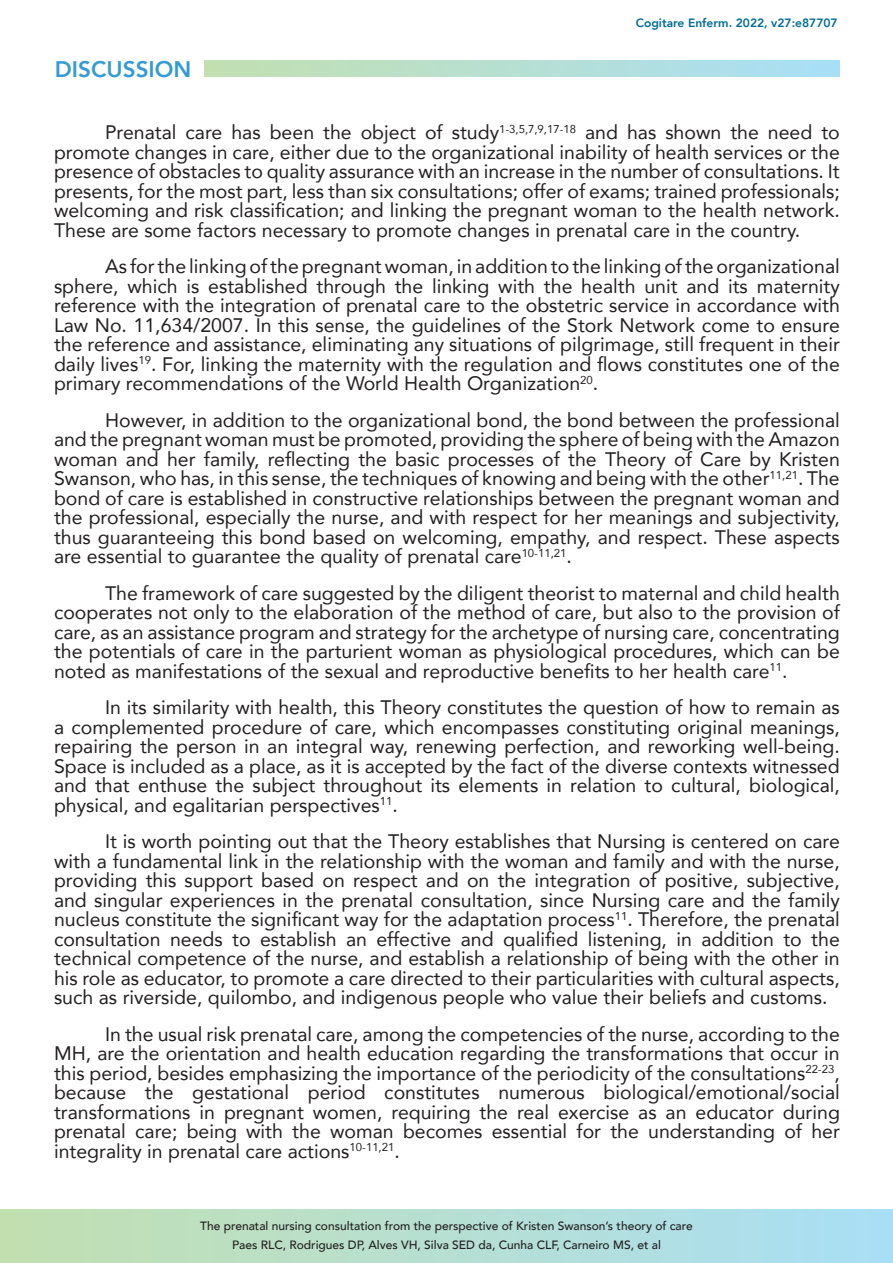
<style>
.page{position:relative;width:893px;height:1263px;background:#fff}
.page>*{position:absolute;margin:0;border:0;box-sizing:border-box;transform-origin:0 0}
.t1{font:800 22.5px "Avenir";color:#349bd3}
.TEXTO{font:19.5px/19.5px "Avenir";color:#231f20;text-align:justify}
.t2{font:500 12px/18.6px "Avenir";color:#231f20;text-align:center}
.t3{font:800 12px "Avenir";color:#006c95}
</style>
<div class="page">
<svg style="left:0;top:1209px;width:893px;height:54px;background:#b6dfd2"></svg>
<div style="left:205px;top:60px;width:635px;height:17px;background:linear-gradient(to right,#c3dfb0,#a9dff7)"></div>
<p class="t1" style="left:55px;top:48px;width:138px">DISCUSSION</p>
<p class="t3" style="left:636px;top:12px;width:203px">Cogitare Enferm. 2022, v27:e87707</p>
<p class="TEXTO" style="left:54px;top:122px;width:787px;text-indent:51px">Prenatal care has been the object of study<sup>1-3,5,7,9,17-18</sup> and has shown the need to promote changes in care, either due to the organizational inability of health services or the presence of obstacles to quality assurance with an increase in the number of consultations. It presents, for the most part, less than six consultations; offer of exams; trained professionals; welcoming and risk classification; and linking the pregnant woman to the health network.<br>These are some factors necessary to promote changes in prenatal care in the country.</p>
<p class="TEXTO" style="left:54px;top:256px;width:787px;text-indent:51px">As for the linking of the pregnant woman, in addition to the linking of the organizational sphere, which is established through the linking with the health unit and its maternity reference with the integration of prenatal care to the obstetric service in accordance with Law No. 11,634/2007. In this sense, the guidelines of the Stork Network come to ensure the reference and assistance, eliminating any situations of pilgrimage, still frequent in their daily lives<sup>19</sup>. For, linking the maternity with the regulation and flows constitutes one of the primary recommendations of the World Health Organization<sup>20</sup>.</p>
<p class="TEXTO" style="left:54px;top:409px;width:787px;text-indent:51px">However, in addition to the organizational bond, the bond between the professional and the pregnant woman must be promoted, providing the sphere of being with the Amazon woman and her family, reflecting the basic processes of the Theory of Care by Kristen Swanson, who has, in this sense, the techniques of knowing and being with the other<sup>11,21</sup>. The bond of care is established in constructive relationships between the pregnant woman and the professional, especially the nurse, and with respect for her meanings and subjectivity, thus guaranteeing this bond based on welcoming, empathy, and respect. These aspects are essential to guarantee the quality of prenatal care<sup>10-11,21</sup>.</p>
<p class="TEXTO" style="left:54px;top:582px;width:787px;text-indent:51px">The framework of care suggested by the diligent theorist to maternal and child health cooperates not only to the elaboration of the method of care, but also to the provision of care, as an assistance program and strategy for the archetype of nursing care, concentrating the potentials of care in the parturient woman as physiological procedures, which can be noted as manifestations of the sexual and reproductive benefits to her health care<sup>11</sup>.</p>
<p class="TEXTO" style="left:54px;top:697px;width:787px;text-indent:51px">In its similarity with health, this Theory constitutes the question of how to remain as a complemented procedure of care, which encompasses constituting original meanings, repairing the person in an integral way, renewing perfection, and reworking well-being.<br>Space is included as a place, as it is accepted by the fact of the diverse contexts witnessed and that enthuse the subject throughout its elements in relation to cultural, biological, physical, and egalitarian perspectives<sup>11</sup>.</p>
<p class="TEXTO" style="left:54px;top:831px;width:787px;text-indent:51px">It is worth pointing out that the Theory establishes that Nursing is centered on care with a fundamental link in the relationship with the woman and family and with the nurse, providing this support based on respect and on the integration of positive, subjective, and singular experiences in the prenatal consultation, since Nursing care and the family nucleus constitute the significant way for the adaptation process<sup>11</sup>. Therefore, the prenatal consultation needs to establish an effective and qualified listening, in addition to the technical competence of the nurse, and establish a relationship of being with the other in his role as educator, to promote a care directed to their particularities with cultural aspects, such as riverside, quilombo, and indigenous people who value their beliefs and customs.</p>
<p class="TEXTO" style="left:54px;top:1023px;width:787px;text-indent:51px">In the usual risk prenatal care, among the competencies of the nurse, according to the MH, are the orientation and health education regarding the transformations that occur in this period, besides emphasizing the importance of the periodicity of the consultations<sup>22-23</sup>, because the gestational period constitutes numerous biological/emotional/social transformations in pregnant women, requiring the real exercise as an educator during prenatal care; being with the woman becomes essential for the understanding of her integrality in prenatal care actions<sup>10-11,21</sup>.</p>
<p class="t2" style="left:200px;top:1216px;width:494px">The prenatal nursing consultation from the perspective of Kristen Swanson’s theory of care<br>Paes RLC, Rodrigues DP, Alves VH, Silva SED da, Cunha CLF, Carneiro MS, et al</p>
</div>
